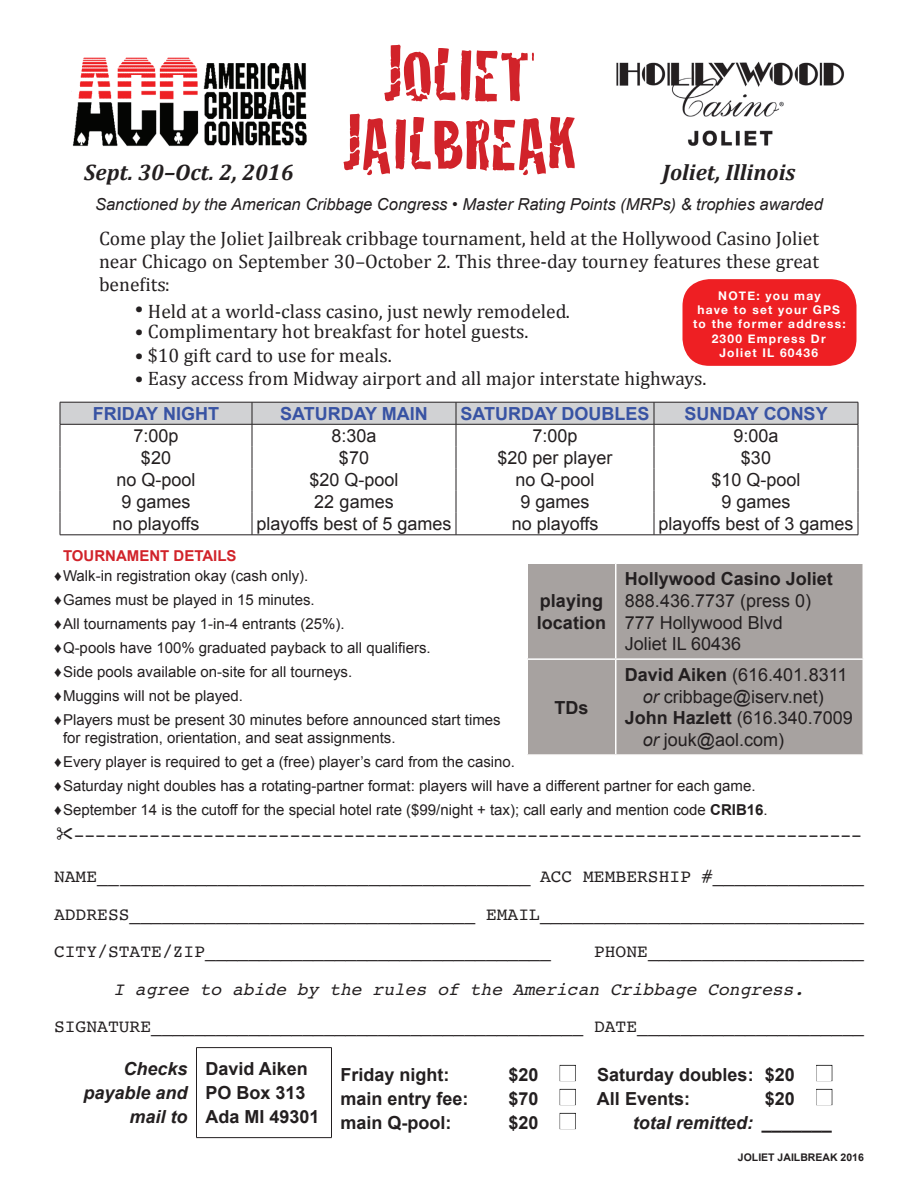
<style>
.page{position:relative;width:918px;height:1188px;background:#fff}
.page>*{position:absolute;margin:0;border:0;box-sizing:border-box;transform-origin:0 0}
.t1{font:75px/69px "Cracked";color:#d1232a;text-align:center}
.t2{font:italic 700 22.5px "Cambria";color:#231f20}
.t3{font:19.5px/23.4px "Cambria";color:#231f20;text-align:justify}
.t4{font:18px/37.5px "Courier";color:#231f20;text-align:justify}
.t5{font:18px/21.6px "Arial";color:#231f20}
.t6{font:700 18px/24px "Arial";color:#231f20}
.t7{font:italic 18px "Courier";color:#231f20}
.t8{font:700 18px "Arial";color:#3853a3}
.t9{font:italic 700 18px/24px "Arial";color:#231f20;text-align:right}
.t10{font:italic 16.5px "Arial";color:#231f20}
.t11{font:15px/24px "Arial";color:#231f20}
.t12{font:700 15px "Arial";color:#d1232a}
.t13{font:700 12px/14.2px "Helvetica Neue";letter-spacing:.1em;color:#fff;text-align:center}
.t14{font:700 10.5px "Arial";color:#231f20}
.s1{font-weight:700}
.s2{font-style:italic}
.s3{font-size:33px;color:#fff}
.s4{font-style:normal}
.s5{font-style:normal;font-size:33px;color:#fff}
</style>
<div class="page">
<div style="left:528px;top:564px;width:334px;height:190px;background:#a7a2a0"></div>
<hr style="left:615px;top:564px;width:1px;height:94px;background:#fff">
<hr style="left:526px;top:658px;width:90px;height:2px;background:#fff">
<hr style="left:616px;top:658px;width:248px;height:2px;background:#fff">
<hr style="left:615px;top:660px;width:1px;height:94px;background:#fff">
<img style="left:72px;top:57px;width:234px;height:90px">
<hr style="left:196px;top:1047px;width:136px;height:1px;background:#231f20">
<hr style="left:196px;top:1048px;width:1px;height:89px;background:#231f20">
<hr style="left:331px;top:1048px;width:1px;height:89px;background:#231f20">
<hr style="left:196px;top:1137px;width:136px;height:1px;background:#231f20">
<div style="left:560px;top:1065px;width:16px;height:16px;border:1px solid #000"></div>
<div style="left:560px;top:1089px;width:16px;height:16px;border:1px solid #000"></div>
<div style="left:560px;top:1113px;width:16px;height:16px;border:1px solid #000"></div>
<div style="left:816px;top:1065px;width:16px;height:16px;border:1px solid #000"></div>
<div style="left:816px;top:1089px;width:16px;height:16px;border:1px solid #000"></div>
<img style="left:616px;top:61px;width:229px;height:85px">
<hr style="left:60px;top:535px;width:192px;height:1px;background:#231f20">
<hr style="left:252px;top:535px;width:204px;height:1px;background:#231f20">
<hr style="left:456px;top:535px;width:198px;height:1px;background:#231f20">
<hr style="left:654px;top:535px;width:204px;height:1px;background:#231f20">
<svg style="left:60px;top:402px;width:799px;height:133px"></svg>
<hr style="left:60px;top:424px;width:192px;height:1px;background:#231f20">
<hr style="left:252px;top:424px;width:204px;height:1px;background:#231f20">
<hr style="left:456px;top:424px;width:198px;height:1px;background:#231f20">
<hr style="left:654px;top:424px;width:204px;height:1px;background:#231f20">
<div style="left:682px;top:279px;width:174px;height:87px;background:#ee1f23;border-radius:27px"></div>
<h2 class="t2" style="left:84px;top:156px;width:211px">Sept. 30–Oct. 2, 2016</h2>
<h1 class="t1" style="left:342px;top:36px;width:236px">JOLIET<br>JAILBREAK</h1>
<h2 class="t2" style="left:663px;top:156px;width:134px">Joliet, Illinois</h2>
<p class="t10" style="left:95px;top:194px;width:729px">Sanctioned by the American Cribbage Congress • Master Rating Points (MRPs) &amp; trophies awarded</p>
<h3 class="t3" style="left:99px;top:226px;width:722px">Come play the Joliet Jailbreak cribbage tournament, held at the Hollywood Casino Joliet near Chicago on September 30–October 2. This three-day tourney features these great benefits:</h3>
<h3 class="t3" style="left:135px;top:299px;width:436px">• Held at a world-class casino, just newly remodeled.</h3>
<h3 class="t3" style="left:135px;top:320px;width:395px">• Complimentary hot breakfast for hotel guests.</h3>
<h3 class="t3" style="left:135px;top:343px;width:258px">• $10 gift card to use for meals.</h3>
<h3 class="t3" style="left:135px;top:367px;width:573px">• Easy access from Midway airport and all major interstate highways.</h3>
<p class="t13" style="left:693px;top:289px;width:154px">NOTE: you may<br>have to set your GPS to the former address:<br>2300 Empress Dr<br>Joliet IL 60436</p>
<p class="t8" style="left:93px;top:401px;width:128px">FRIDAY NIGHT</p>
<p class="t8" style="left:280px;top:401px;width:149px">SATURDAY MAIN</p>
<p class="t8" style="left:460px;top:401px;width:190px">SATURDAY DOUBLES</p>
<p class="t8" style="left:685px;top:401px;width:145px">SUNDAY CONSY</p>
<p class="t5" style="left:133px;top:425px;width:47px">7:00p</p>
<p class="t5" style="left:331px;top:425px;width:47px">8:30a</p>
<p class="t5" style="left:532px;top:425px;width:47px">7:00p</p>
<p class="t5" style="left:733px;top:425px;width:47px">9:00a</p>
<p class="t5" style="left:141px;top:447px;width:32px">$20</p>
<p class="t5" style="left:339px;top:447px;width:32px">$70</p>
<p class="t5" style="left:497px;top:447px;width:117px">$20 per player</p>
<p class="t5" style="left:741px;top:447px;width:32px">$30</p>
<p class="t5" style="left:116px;top:469px;width:81px">no Q-pool</p>
<p class="t5" style="left:309px;top:469px;width:91px">$20 Q-pool</p>
<p class="t5" style="left:515px;top:469px;width:81px">no Q-pool</p>
<p class="t5" style="left:711px;top:469px;width:91px">$10 Q-pool</p>
<p class="t5" style="left:122px;top:491px;width:71px">9 games</p>
<p class="t5" style="left:314px;top:491px;width:81px">22 games</p>
<p class="t5" style="left:521px;top:491px;width:71px">9 games</p>
<p class="t5" style="left:722px;top:491px;width:71px">9 games</p>
<p class="t5" style="left:113px;top:513px;width:88px">no playoffs</p>
<p class="t5" style="left:257px;top:513px;width:196px">playoffs best of 5 games</p>
<p class="t5" style="left:512px;top:513px;width:88px">no playoffs</p>
<p class="t5" style="left:659px;top:513px;width:196px">playoffs best of 3 games</p>
<p class="t12" style="left:63px;top:546px;width:175px">TOURNAMENT DETAILS</p>
<p class="t11" style="left:54px;top:564px;width:448px">♦ Walk-in registration okay (cash only).<br>♦ Games must be played in 15 minutes.<br>♦ All tournaments pay 1-in-4 entrants (25%).<br>♦ Q-pools have 100% graduated payback to all qualifiers.<br>♦ Side pools available on-site for all tourneys.<br>♦ Muggins will not be played.<br>♦ Players must be present 30 minutes before announced start times</p>
<p class="t11" style="left:54px;top:726px;width:715px;text-indent:9px">for registration, orientation, and seat assignments.<br>♦ Every player is required to get a (free) player’s card from the casino.<br>♦ Saturday night doubles has a rotating-partner format: players will have a different partner for each game.<br>♦ September 14 is the cutoff for the special hotel rate ($99/night + tax); call early and mention code <span class="s1">CRIB16</span>.</p>
<p class="t6" style="left:625px;top:568px;width:210px">Hollywood Casino Joliet</p>
<p class="t5" style="left:625px;top:590px;width:188px">888.436.7737 (press 0)<br>777 Hollywood Blvd<br>Joliet IL 60436</p>
<p class="t6" style="left:537px;top:590px;width:71px;line-height:21.6px">playing location</p>
<p class="t5" style="left:625px;top:664px;width:224px"><span class="s1">David Aiken</span> (616.401.8311</p>
<p class="t5" style="left:643px;top:686px;width:183px"><span class="s2">or</span> cribbage@iserv.net)</p>
<p class="t5" style="left:625px;top:708px;width:230px"><span class="s1">John Hazlett</span> (616.340.7009</p>
<p class="t5" style="left:643px;top:729px;width:143px"><span class="s2">or</span> jouk@aol.com)</p>
<p class="t6" style="left:554px;top:696px;width:36px">TDs</p>
<p class="t4" style="left:74px;top:816px;width:790px">-------------------------------------------------------------------------</p>
<p class="t4" style="left:54px;top:858px;width:812px">NAME________________________________________ ACC MEMBERSHIP #______________ ADDRESS________________________________ EMAIL______________________________ CITY/STATE/ZIP________________________________</p>
<p class="t4" style="left:594px;top:933px;width:272px">PHONE____________________</p>
<p class="t7" style="left:113px;top:975px;width:693px">I agree to abide by the rules of the American Cribbage Congress.</p>
<p class="t4" style="left:54px;top:1008px;width:812px">SIGNATURE________________________________________ DATE_____________________</p>
<p class="t9" style="left:83px;top:1057px;width:106px">Checks payable and mail to</p>
<p class="t6" style="left:206px;top:1057px;width:116px">David Aiken<br>PO Box 313<br>Ada MI 49301</p>
<p class="t6" style="left:341px;top:1063px;width:111px">Friday night:</p>
<p class="t6" style="left:508px;top:1063px;width:71px">$20 <span class="s3">■</span></p>
<p class="t6" style="left:597px;top:1063px;width:239px">Saturday doubles: $20 <span class="s3">■<br></span>All Events:</p>
<p class="t6" style="left:340px;top:1087px;width:130px">main entry fee:</p>
<p class="t6" style="left:508px;top:1087px;width:71px">$70 <span class="s3">■</span></p>
<p class="t6" style="left:340px;top:1111px;width:113px">main Q-pool:</p>
<p class="t6" style="left:508px;top:1111px;width:71px">$20 <span class="s3">■</span></p>
<p class="t9" style="left:633px;top:1087px;width:203px"><span class="s4">$20</span> <span class="s5">■<br></span>total remitted: <span class="s4">_______</span></p>
<p class="t14" style="left:738px;top:1150px;width:128px">JOLIET JAILBREAK 2016</p>
</div>
